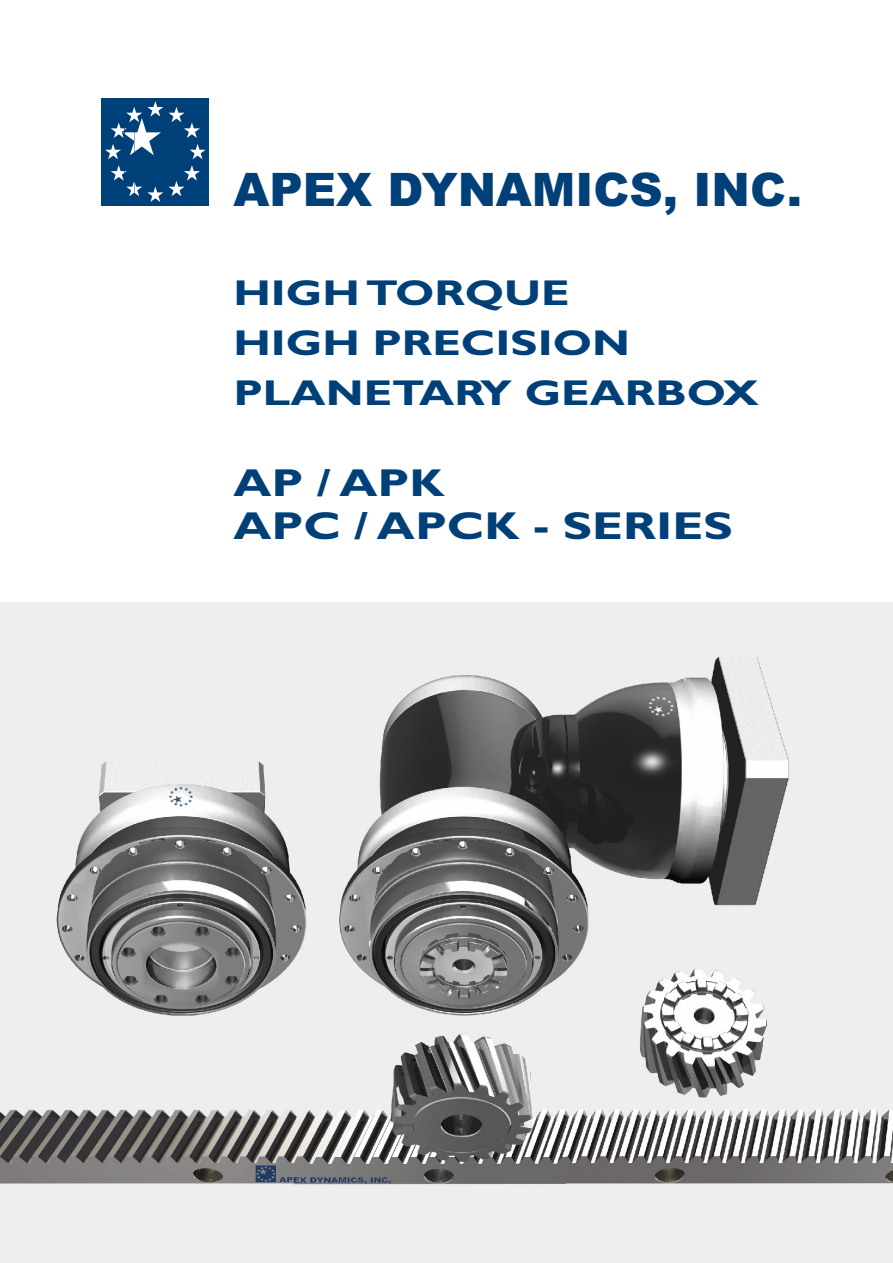
<style>
.page{position:relative;width:893px;height:1263px;background:#fff}
.page>*{position:absolute;margin:0;border:0;box-sizing:border-box;transform-origin:0 0}
.t1{font:900 46.2px "Arial";color:#004078}
.t2{font:39px/42.6px "Gill Sans Bold Wd";color:#004078}
.t3{font:36px/50.1px "Gill Sans Bold Wd";color:#004078}
</style>
<div class="page">
<div style="left:102px;top:98px;width:107px;height:107px;background:#004078"></div>
<svg style="left:105px;top:101px;width:101px;height:101px"></svg>
<img style="left:0;top:603px;width:893px;height:660px">
<p class="t1" style="left:233px;top:173px;width:570px">APEX DYNAMICS, INC.</p>
<p class="t3" style="left:233px;top:271px;width:527px">HIGH TORQUE<br>HIGH PRECISION<br>PLANETARY GEARBOX</p>
<p class="t2" style="left:233px;top:466px;width:501px">AP / APK<br>APC / APCK - SERIES</p>
</div>
